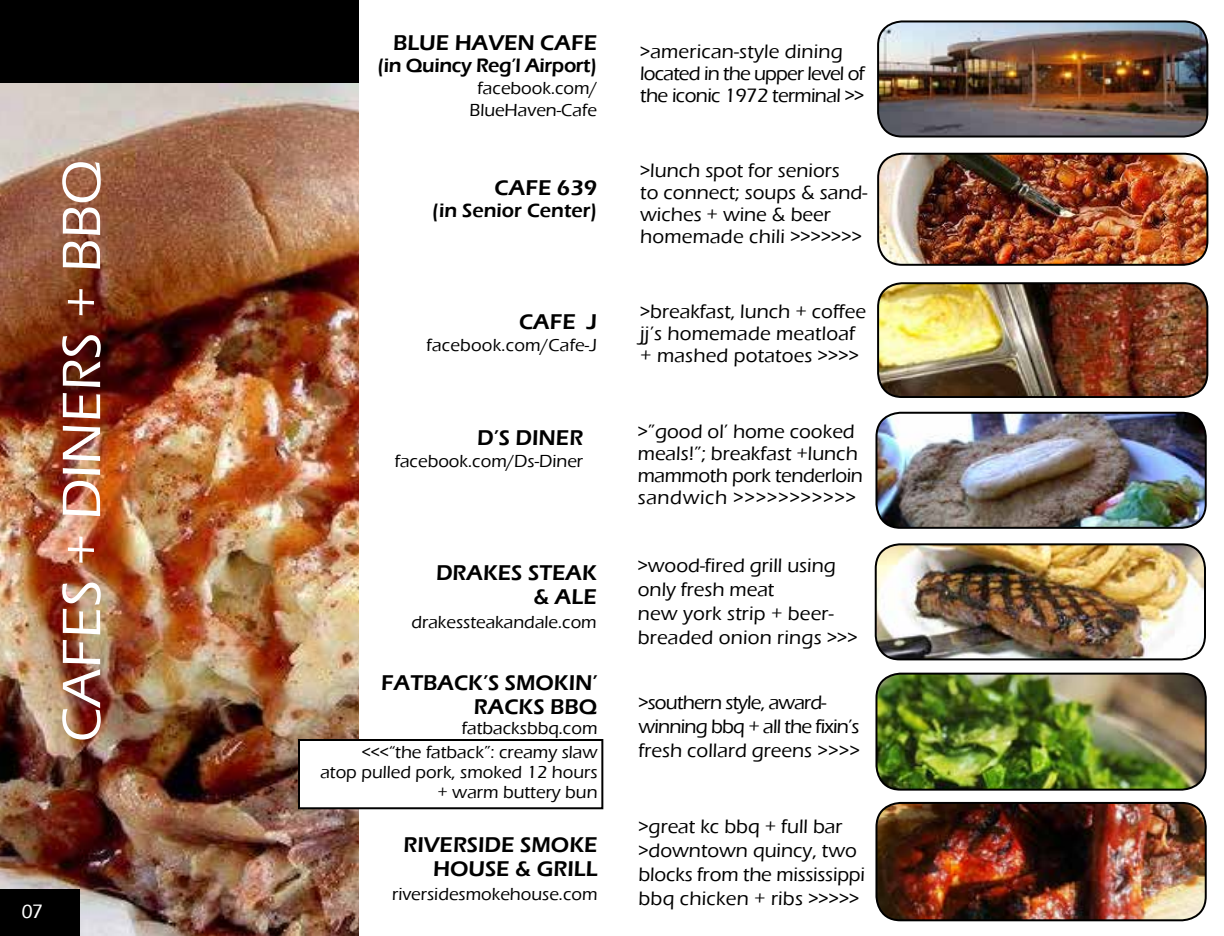
<style>
.page{position:relative;width:1224px;height:936px;background:#fff}
.page>*{position:absolute;margin:0;border:0;box-sizing:border-box;transform-origin:0 0}
.t1{font:500 56px "Eras ITC";color:#fff}
.t2{font:600 22px/24px "Eras ITC";color:#000;text-align:right}
.t3{font:500 20px/22px "Eras ITC";color:#000}
.t4{font:500 20px/22px "Eras ITC";letter-spacing:-.03em;color:#000}
.t5{font:500 20px/24px "Eras ITC";letter-spacing:-.04em;color:#000}
.t6{font:600 20px "Eras ITC";letter-spacing:-.02em;color:#000}
.t7{font:600 20px "Eras ITC";color:#000}
.t8{font:500 20px "Eras ITC";color:#fff}
.t9{font:500 18px/22px "Eras ITC";color:#000;text-align:right}
</style>
<div class="page">
<div style="left:0;top:0;width:359px;height:84px;background:#000"></div>
<img style="left:0;top:84px;width:359px;height:852px">
<div style="left:299px;top:740px;width:303px;height:68px;background:#fff"></div>
<div style="left:298px;top:739px;width:305px;height:70px;border:2px solid #000"></div>
<div style="left:0;top:890px;width:80px;height:46px;background:#000"></div>
<img style="left:878px;top:21px;width:329px;height:114px">
<div style="left:877px;top:20px;width:331px;height:118px;border:2px solid #000;border-radius:24px"></div>
<img style="left:878px;top:283px;width:329px;height:114px">
<div style="left:877px;top:282px;width:331px;height:116px;border:2px solid #000;border-radius:24px"></div>
<img style="left:876px;top:413px;width:330px;height:115px">
<div style="left:875px;top:412px;width:332px;height:117px;border:2px solid #000;border-radius:24px"></div>
<img style="left:878px;top:154px;width:329px;height:111px">
<div style="left:877px;top:153px;width:331px;height:113px;border:2px solid #000;border-radius:24px"></div>
<img style="left:876px;top:544px;width:329px;height:115px">
<div style="left:875px;top:543px;width:331px;height:117px;border:2px solid #000;border-radius:24px"></div>
<img style="left:876px;top:674px;width:330px;height:114px">
<div style="left:875px;top:673px;width:332px;height:118px;border:2px solid #000;border-radius:24px"></div>
<img style="left:876px;top:803px;width:330px;height:117px">
<div style="left:875px;top:802px;width:332px;height:119px;border:2px solid #000;border-radius:24px"></div>
<h1 class="t1" style="left:50px;top:742px;width:584px;rotate:-90deg">CAFES + DINERS + BBQ</h1>
<p class="t8" style="left:21px;top:900px;width:23px">07</p>
<p class="t2" style="left:393px;top:30px;width:206px">BLUE HAVEN CAFE</p>
<p class="t6" style="left:377px;top:54px;width:221px">(in Quincy Reg’l Airport)</p>
<p class="t9" style="left:470px;top:77px;width:129px;text-align:center">facebook.com/<br>BlueHaven-Cafe</p>
<p class="t2" style="left:495px;top:176px;width:104px">CAFE 639</p>
<p class="t7" style="left:432px;top:199px;width:167px">(in Senior Center)</p>
<p class="t2" style="left:519px;top:310px;width:80px">CAFE J</p>
<p class="t9" style="left:427px;top:335px;width:172px">facebook.com/Cafe-J</p>
<p class="t2" style="left:477px;top:426px;width:108px">D’S DINER</p>
<p class="t9" style="left:395px;top:451px;width:190px">facebook.com/Ds-Diner</p>
<p class="t2" style="left:436px;top:561px;width:162px">DRAKES STEAK &amp; ALE</p>
<p class="t9" style="left:411px;top:611px;width:187px">drakessteakandale.com</p>
<p class="t2" style="left:381px;top:671px;width:218px">FATBACK’S SMOKIN’<br>RACKS BBQ</p>
<p class="t9" style="left:362px;top:716px;width:237px;line-height:24px">fatbacksbbq.com<br>&lt;&lt;&lt;“the fatback”: creamy slaw</p>
<p class="t9" style="left:320px;top:762px;width:279px;line-height:20px">atop pulled pork, smoked 12 hours + warm buttery bun</p>
<p class="t2" style="left:404px;top:833px;width:195px">RIVERSIDE SMOKE<br>HOUSE &amp; GRILL</p>
<p class="t9" style="left:392px;top:884px;width:207px">riversidesmokehouse.com</p>
<p class="t4" style="left:640px;top:41px;width:226px">&gt;american-style dining located in the upper level of the iconic 1972 terminal &gt;&gt;</p>
<p class="t3" style="left:640px;top:160px;width:229px">&gt;lunch spot for seniors<br>to connect; soups &amp; sand&shy;wiches + wine &amp; beer homemade chili &gt;&gt;&gt;&gt;&gt;&gt;&gt;</p>
<p class="t3" style="left:640px;top:301px;width:227px">&gt;breakfast, lunch + coffee jj’s homemade meatloaf + mashed potatoes &gt;&gt;&gt;&gt;</p>
<p class="t3" style="left:638px;top:420px;width:227px">&gt;”good ol’ home cooked meals!”; breakfast +lunch mammoth pork tenderloin sandwich &gt;&gt;&gt;&gt;&gt;&gt;&gt;&gt;&gt;&gt;&gt;</p>
<p class="t3" style="left:638px;top:553px;width:221px;line-height:24px">&gt;wood-fired grill using only fresh meat<br>new york strip + beer&shy;breaded onion rings &gt;&gt;&gt;</p>
<p class="t5" style="left:639px;top:690px;width:223px">&gt;southern style, award&shy;winning bbq + all the fixin’s fresh collard greens &gt;&gt;&gt;&gt;</p>
<p class="t3" style="left:639px;top:814px;width:228px;line-height:24px">&gt;great kc bbq + full bar &gt;downtown quincy, two blocks from the mississippi bbq chicken + ribs &gt;&gt;&gt;&gt;&gt;</p>
</div>
